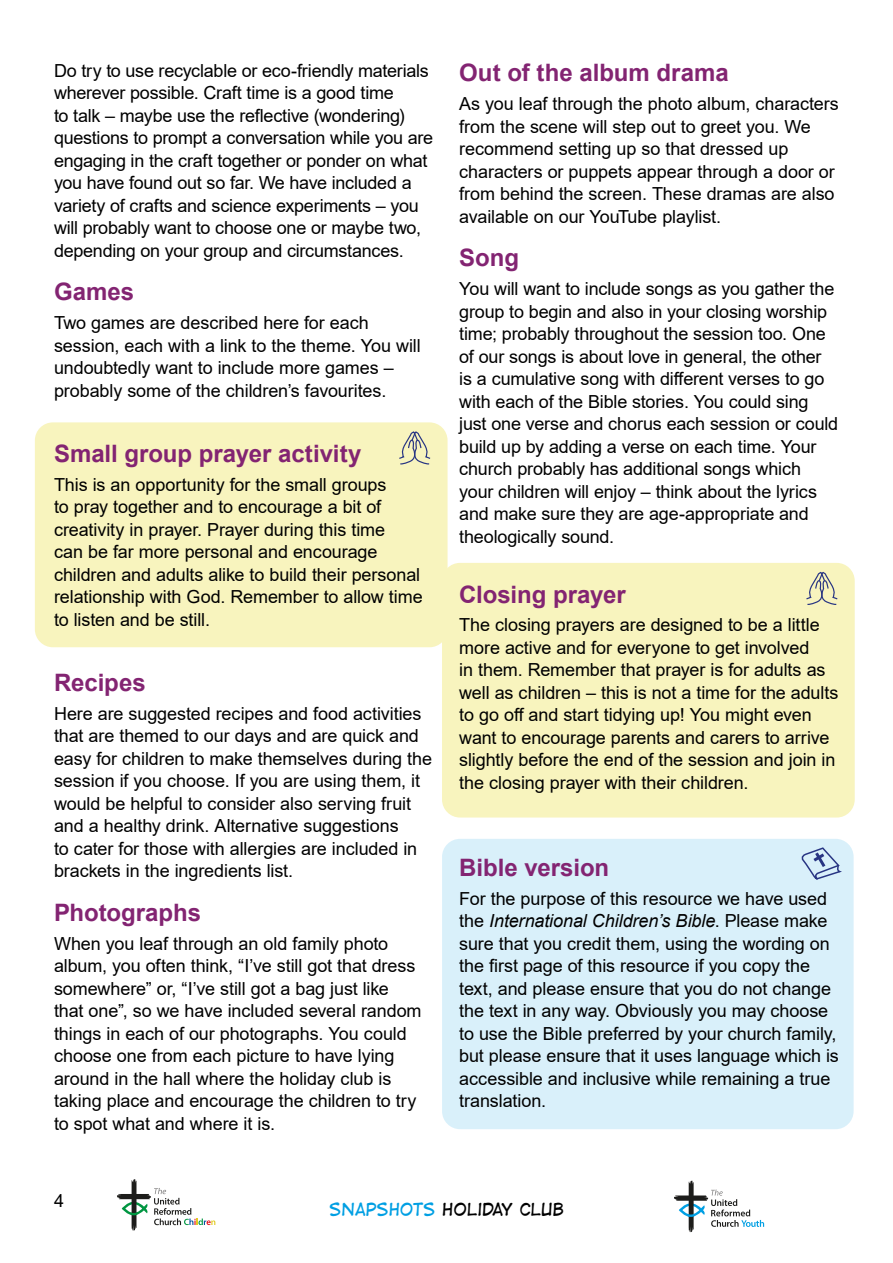
<style>
.page{position:relative;width:893px;height:1263px;background:#fff}
.page>*{position:absolute;margin:0;border:0;box-sizing:border-box;transform-origin:0 0}
.t1{font:700 24px "Arial";color:#832472}
.t2{font:21px "Digital Strip BB";color:#000}
.t3{font:18px/22.5px "Arial";letter-spacing:-.005em;color:#000}
.s1{font-style:italic}
.s2{color:#009fe3}
</style>
<div class="page">
<svg style="left:117px;top:1179px;width:98px;height:51px"></svg>
<svg style="left:674px;top:1181px;width:90px;height:51px"></svg>
<div style="left:35px;top:422px;width:413px;height:225px;background:#f8f4be;border-radius:18px"></div>
<svg style="left:399px;top:431px;width:32px;height:34px"></svg>
<div style="left:442px;top:839px;width:412px;height:290px;background:#d9f0fa;border-radius:18px"></div>
<div style="left:442px;top:563px;width:413px;height:254px;background:#f8f4be;border-radius:18px"></div>
<svg style="left:806px;top:571px;width:32px;height:34px"></svg>
<svg style="left:801px;top:847px;width:41px;height:33px"></svg>
<p class="t3" style="left:54px;top:59px;width:381px">Do try to use recyclable or eco-friendly materials wherever possible. Craft time is a good time<br>to talk – maybe use the reflective (wondering) questions to prompt a conversation while you are engaging in the craft together or ponder on what you have found out so far. We have included a variety of crafts and science experiments – you will probably want to choose one or maybe two, depending on your group and circumstances.</p>
<h1 class="t1" style="left:54px;top:275px;width:82px">Games</h1>
<p class="t3" style="left:54px;top:312px;width:368px">Two games are described here for each session, each with a link to the theme. You will undoubtedly want to include more games – probably some of the children’s favourites.</p>
<h1 class="t1" style="left:54px;top:437px;width:309px">Small group prayer activity</h1>
<p class="t3" style="left:54px;top:473px;width:370px">This is an opportunity for the small groups<br>to pray together and to encourage a bit of creativity in prayer. Prayer during this time<br>can be far more personal and encourage children and adults alike to build their personal relationship with God. Remember to allow time to listen and be still.</p>
<h1 class="t1" style="left:54px;top:665px;width:93px">Recipes</h1>
<p class="t3" style="left:54px;top:702px;width:380px">Here are suggested recipes and food activities that are themed to our days and are quick and easy for children to make themselves during the session if you choose. If you are using them, it would be helpful to consider also serving fruit and a healthy drink. Alternative suggestions<br>to cater for those with allergies are included in brackets in the ingredients list.</p>
<h1 class="t1" style="left:54px;top:895px;width:149px">Photographs</h1>
<p class="t3" style="left:54px;top:932px;width:369px">When you leaf through an old family photo album, you often think, “I’ve still got that dress somewhere” or, “I’ve still got a bag just like that one”, so we have included several random things in each of our photographs. You could choose one from each picture to have lying around in the hall where the holiday club is taking place and encourage the children to try to spot what and where it is.</p>
<h1 class="t1" style="left:459px;top:56px;width:271px">Out of the album drama</h1>
<p class="t3" style="left:459px;top:92px;width:381px">As you leaf through the photo album, characters from the scene will step out to greet you. We recommend setting up so that dressed up characters or puppets appear through a door or from behind the screen. These dramas are also available on our YouTube playlist.</p>
<h1 class="t1" style="left:459px;top:241px;width:61px">Song</h1>
<p class="t3" style="left:459px;top:277px;width:381px">You will want to include songs as you gather the group to begin and also in your closing worship time; probably throughout the session too. One of our songs is about love in general, the other is a cumulative song with different verses to go with each of the Bible stories. You could sing just one verse and chorus each session or could build up by adding a verse on each time. Your church probably has additional songs which your children will enjoy – think about the lyrics and make sure they are age-appropriate and theologically sound.</p>
<h1 class="t1" style="left:459px;top:577px;width:168px">Closing prayer</h1>
<p class="t3" style="left:459px;top:614px;width:381px">The closing prayers are designed to be a little more active and for everyone to get involved<br>in them. Remember that prayer is for adults as well as children – this is not a time for the adults to go off and start tidying up! You might even want to encourage parents and carers to arrive slightly before the end of the session and join in the closing prayer with their children.</p>
<h1 class="t1" style="left:459px;top:851px;width:152px">Bible version</h1>
<p class="t3" style="left:459px;top:887px;width:381px">For the purpose of this resource we have used the <span class="s1">International Children’s Bible</span>. Please make sure that you credit them, using the wording on the first page of this resource if you copy the text, and please ensure that you do not change the text in any way. Obviously you may choose to use the Bible preferred by your church family, but please ensure that it uses language which is accessible and inclusive while remaining a true translation.</p>
<p class="t3" style="left:54px;top:1190px;width:12px">4</p>
<p class="t2" style="left:329px;top:1197px;width:236px"><span class="s2">SNAPSHOTS</span> HOLIDAY CLUB</p>
</div>
